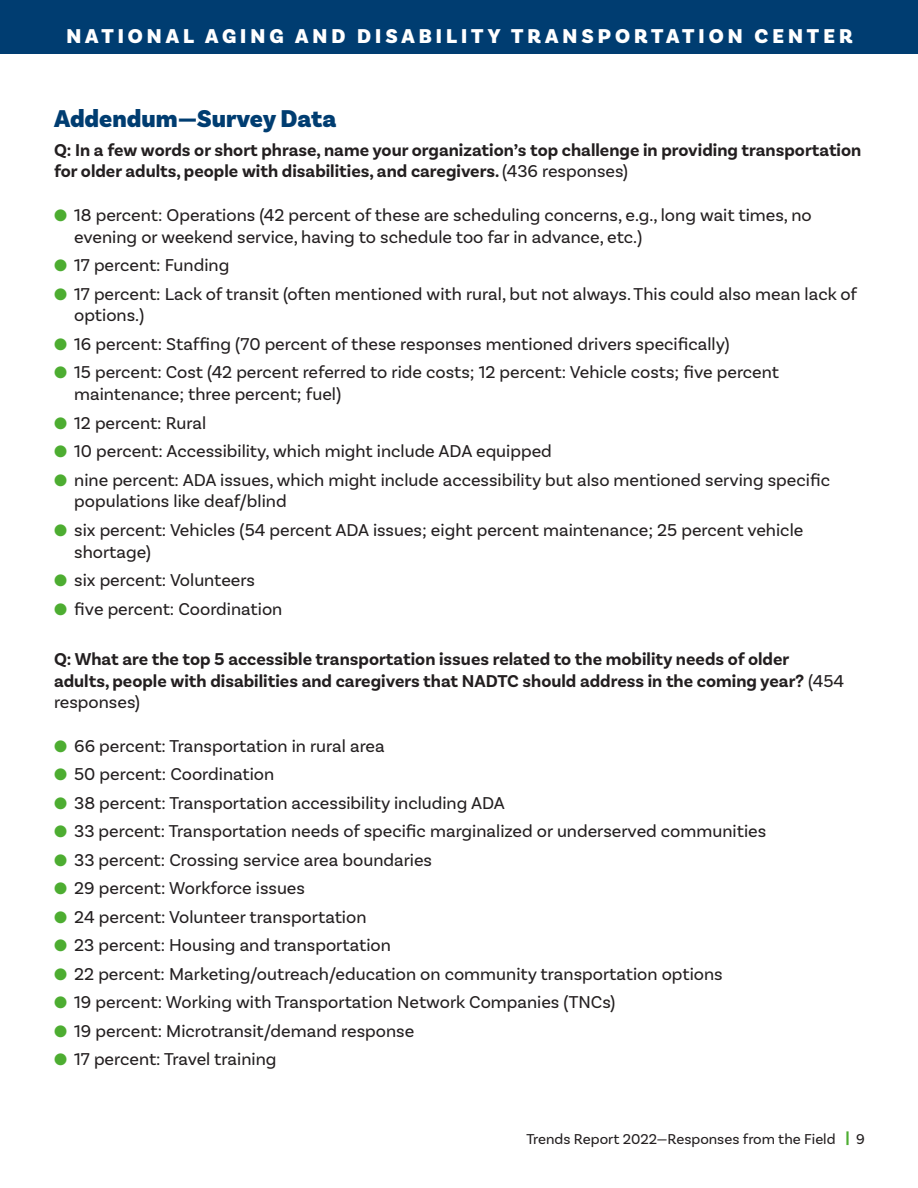
<style>
.page{position:relative;width:918px;height:1188px;background:#fff}
.page>*{position:absolute;margin:0;border:0;box-sizing:border-box;transform-origin:0 0}
.Subhead_Blue{font:900 25.5px "Basic Sans";color:#003d71}
.t1{font:900 21px "Basic Sans";letter-spacing:.19em;color:#fff}
.paragraph_bullet{font:18px/21.8px "Basic Sans";color:#231f20}
.text{font:700 18px/21.8px "Basic Sans";color:#231f20}
.t2{font:15px "Basic Sans";color:#231f20}
.s1{font-weight:400}
.s2{color:#4dad31}
.s3{font-weight:900;color:#4dad31}
</style>
<div class="page">
<div style="left:1px;top:0;width:917px;height:54px;background:#003d71"></div>
<hr style="left:0;top:0;width:1px;height:54px;background:#003d71">
<p class="t1" style="left:66px;top:23px;width:788px">NATIONAL AGING AND DISABILITY TRANSPORTATION CENTER</p>
<p class="Subhead_Blue" style="left:54px;top:103px;width:284px">Addendum—Survey Data</p>
<p class="text" style="left:54px;top:139px;width:809px">Q: In a few words or short phrase, name your organization’s top challenge in providing transportation for older adults, people with disabilities, and caregivers. <span class="s1">(436 responses)</span></p>
<p class="paragraph_bullet" style="left:74px;top:204px;width:739px;text-indent:-20px"><span class="s2">●</span> 18 percent: Operations (42 percent of these are scheduling concerns, e.g., long wait times, no evening or weekend service, having to schedule too far in advance, etc.)</p>
<p class="paragraph_bullet" style="left:54px;top:254px;width:177px"><span class="s2">●</span> 17 percent: Funding</p>
<p class="paragraph_bullet" style="left:74px;top:283px;width:784px;text-indent:-20px"><span class="s2">●</span> 17 percent: Lack of transit (often mentioned with rural, but not always. This could also mean lack of options.)</p>
<p class="paragraph_bullet" style="left:54px;top:333px;width:677px"><span class="s2">●</span> 16 percent: Staffing (70 percent of these responses mentioned drivers specifically)</p>
<p class="paragraph_bullet" style="left:74px;top:361px;width:706px;text-indent:-20px"><span class="s2">●</span> 15 percent: Cost (42 percent referred to ride costs; 12 percent: Vehicle costs; five percent maintenance; three percent; fuel)</p>
<p class="paragraph_bullet" style="left:54px;top:412px;width:154px"><span class="s2">●</span> 12 percent: Rural</p>
<p class="paragraph_bullet" style="left:54px;top:440px;width:499px"><span class="s2">●</span> 10 percent: Accessibility, which might include ADA equipped</p>
<p class="paragraph_bullet" style="left:74px;top:469px;width:757px;text-indent:-20px"><span class="s2">●</span> nine percent: ADA issues, which might include accessibility but also mentioned serving specific populations like deaf/blind</p>
<p class="paragraph_bullet" style="left:74px;top:519px;width:731px;text-indent:-20px"><span class="s2">●</span> six percent: Vehicles (54 percent ADA issues; eight percent maintenance; 25 percent vehicle shortage)</p>
<p class="paragraph_bullet" style="left:54px;top:569px;width:203px"><span class="s2">●</span> six percent: Volunteers</p>
<p class="paragraph_bullet" style="left:54px;top:598px;width:230px"><span class="s2">●</span> five percent: Coordination</p>
<p class="text" style="left:54px;top:648px;width:792px">Q: What are the top 5 accessible transportation issues related to the mobility needs of older adults, people with disabilities and caregivers that NADTC should address in the coming year? <span class="s1">(454 responses)</span></p>
<p class="paragraph_bullet" style="left:54px;top:735px;width:332px"><span class="s2">●</span> 66 percent: Transportation in rural area</p>
<p class="paragraph_bullet" style="left:54px;top:763px;width:222px"><span class="s2">●</span> 50 percent: Coordination</p>
<p class="paragraph_bullet" style="left:54px;top:792px;width:453px"><span class="s2">●</span> 38 percent: Transportation accessibility including ADA</p>
<p class="paragraph_bullet" style="left:54px;top:820px;width:714px"><span class="s2">●</span> 33 percent: Transportation needs of specific marginalized or underserved communities</p>
<p class="paragraph_bullet" style="left:54px;top:849px;width:380px"><span class="s2">●</span> 33 percent: Crossing service area boundaries</p>
<p class="paragraph_bullet" style="left:54px;top:877px;width:253px"><span class="s2">●</span> 29 percent: Workforce issues</p>
<p class="paragraph_bullet" style="left:54px;top:906px;width:314px"><span class="s2">●</span> 24 percent: Volunteer transportation</p>
<p class="paragraph_bullet" style="left:54px;top:934px;width:338px"><span class="s2">●</span> 23 percent: Housing and transportation</p>
<p class="paragraph_bullet" style="left:54px;top:963px;width:670px"><span class="s2">●</span> 22 percent: Marketing/outreach/education on community transportation options</p>
<p class="paragraph_bullet" style="left:54px;top:991px;width:563px"><span class="s2">●</span> 19 percent: Working with Transportation Network Companies (TNCs)</p>
<p class="paragraph_bullet" style="left:54px;top:1020px;width:362px"><span class="s2">●</span> 19 percent: Microtransit/demand response</p>
<p class="paragraph_bullet" style="left:54px;top:1048px;width:224px"><span class="s2">●</span> 17 percent: Travel training</p>
<p class="t2" style="left:526px;top:1130px;width:340px">Trends Report 2022—Responses from the Field <span class="s3">|</span> 9</p>
</div>
